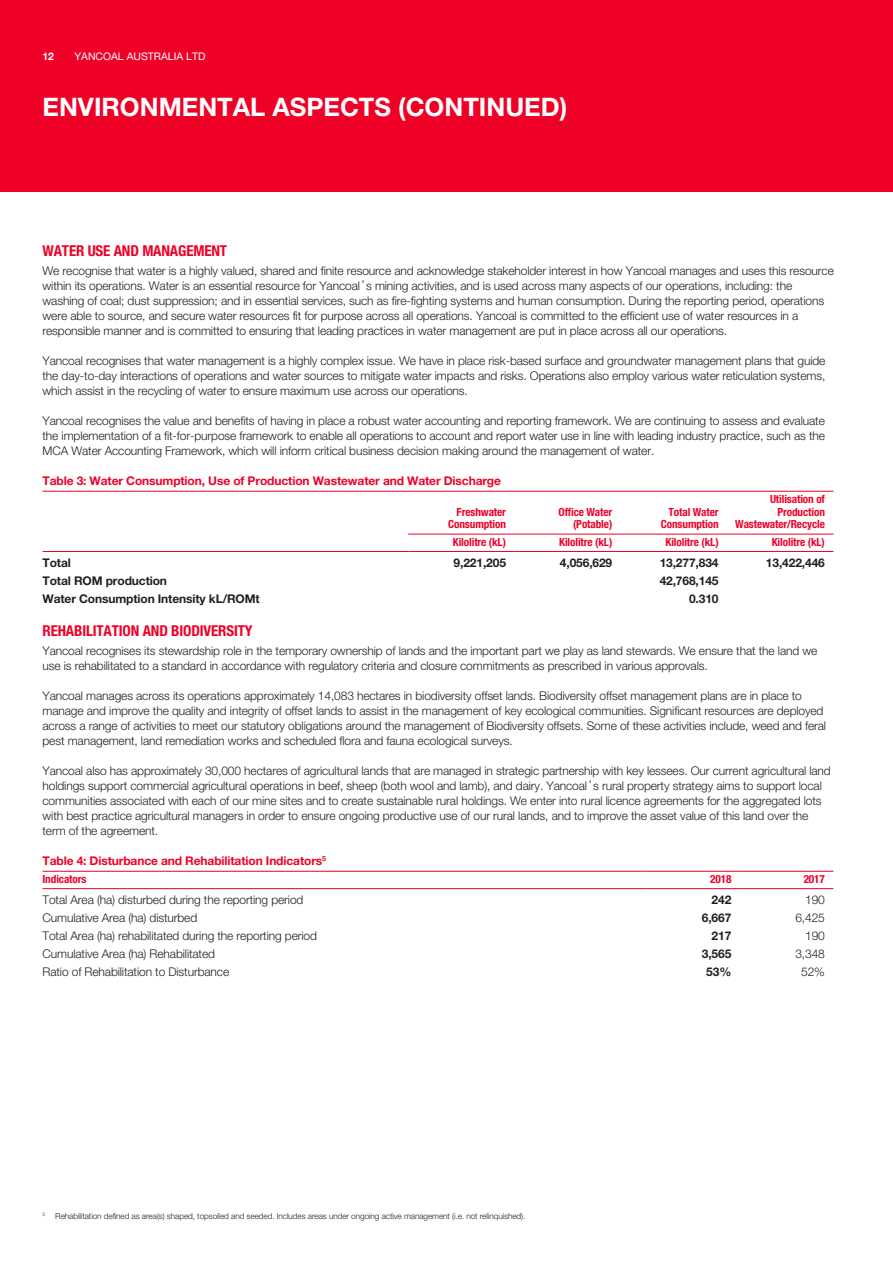
<style>
.page{position:relative;width:893px;height:1263px;background:#fff}
.page>*{position:absolute;margin:0;border:0;box-sizing:border-box;transform-origin:0 0}
.t1{font:700 25.5px "Helvetica Neue LT Std";color:#fff}
.t2{font:700 condensed 15px "Helvetica Neue LT Std";letter-spacing:-.01em;color:#ef0027}
.t3{font:300 12px/15px "Helvetica Neue LT Std";letter-spacing:-.01em;color:#231f20}
.t4{font:700 12px "Helvetica Neue LT Std";letter-spacing:-.01em;color:#231f20}
.t5{font:700 12px "Helvetica Neue LT Std";letter-spacing:-.01em;color:#ef0027}
.t6{font:700 condensed 11.25px/12.8px "Helvetica Neue LT Std";letter-spacing:-.01em;color:#ef0027;text-align:right}
.t7{font:10.5px "Helvetica Neue LT Std";color:#fff}
.t8{font:700 10.5px "Helvetica Neue LT Std";color:#fff}
.t9{font:300 8.25px "Helvetica Neue LT Std";letter-spacing:-.01em;color:#231f20}
</style>
<div class="page">
<div style="left:0;top:0;width:893px;height:191px;background:#ef0027"></div>
<hr style="left:43px;top:491px;width:365px;height:1px;background:#ef0027">
<hr style="left:408px;top:491px;width:106px;height:1px;background:#ef0027">
<hr style="left:514px;top:491px;width:107px;height:1px;background:#ef0027">
<hr style="left:621px;top:491px;width:106px;height:1px;background:#ef0027">
<hr style="left:727px;top:491px;width:106px;height:1px;background:#ef0027">
<hr style="left:408px;top:534px;width:106px;height:1px;background:#ef0027">
<hr style="left:514px;top:534px;width:107px;height:1px;background:#ef0027">
<hr style="left:621px;top:534px;width:106px;height:1px;background:#ef0027">
<hr style="left:727px;top:534px;width:106px;height:1px;background:#ef0027">
<hr style="left:43px;top:551px;width:365px;height:1px;background:#ef0027">
<hr style="left:408px;top:551px;width:106px;height:1px;background:#ef0027">
<hr style="left:514px;top:551px;width:107px;height:1px;background:#ef0027">
<hr style="left:621px;top:551px;width:106px;height:1px;background:#ef0027">
<hr style="left:727px;top:551px;width:106px;height:1px;background:#ef0027">
<hr style="left:43px;top:871px;width:603px;height:1px;background:#ef0027">
<hr style="left:646px;top:871px;width:94px;height:1px;background:#ef0027">
<hr style="left:740px;top:871px;width:93px;height:1px;background:#ef0027">
<hr style="left:43px;top:888px;width:603px;height:1px;background:#ef0027">
<hr style="left:646px;top:888px;width:94px;height:1px;background:#ef0027">
<hr style="left:740px;top:888px;width:93px;height:1px;background:#ef0027">
<p class="t8" style="left:43px;top:50px;width:13px">12</p>
<p class="t7" style="left:74px;top:50px;width:133px">YANCOAL AUSTRALIA LTD</p>
<h1 class="t1" style="left:43px;top:91px;width:526px">ENVIRONMENTAL ASPECTS (CONTINUED)</h1>
<p class="t2" style="left:43px;top:241px;width:186px">WATER USE AND MANAGEMENT</p>
<p class="t3" style="left:43px;top:263px;width:793px">We recognise that water is a highly valued, shared and finite resource and acknowledge stakeholder interest in how Yancoal manages and uses this resource within its operations. Water is an essential resource for Yancoal’s mining activities, and is used across many aspects of our operations, including: the washing of coal; dust suppression; and in essential services, such as fire-fighting systems and human consumption. During the reporting period, operations were able to source, and secure water resources fit for purpose across all operations. Yancoal is committed to the efficient use of water resources in a responsible manner and is committed to ensuring that leading practices in water management are put in place across all our operations.</p>
<p class="t3" style="left:43px;top:353px;width:784px;text-align:justify">Yancoal recognises that water management is a highly complex issue. We have in place risk-based surface and groundwater management plans that guide the day-to-day interactions of operations and water sources to mitigate water impacts and risks. Operations also employ various water reticulation systems, which assist in the recycling of water to ensure maximum use across our operations.</p>
<p class="t3" style="left:43px;top:413px;width:784px;text-align:justify">Yancoal recognises the value and benefits of having in place a robust water accounting and reporting framework. We are continuing to assess and evaluate the implementation of a fit-for-purpose framework to enable all operations to account and report water use in line with leading industry practice, such as the MCA Water Accounting Framework, which will inform critical business decision making around the management of water.</p>
<p class="t5" style="left:43px;top:473px;width:460px">Table 3: Water Consumption, Use of Production Wastewater and Water Discharge</p>
<p class="t6" style="left:448px;top:505px;width:59px">Freshwater<br>Consumption</p>
<p class="t6" style="left:559px;top:505px;width:55px">Office Water (Potable)</p>
<p class="t6" style="left:661px;top:505px;width:59px">Total Water<br>Consumption</p>
<p class="t6" style="left:735px;top:492px;width:91px">Utilisation of<br>Production<br>Wastewater/Recycle</p>
<p class="t6" style="left:453px;top:535px;width:55px">Kilolitre (kL)</p>
<p class="t6" style="left:559px;top:535px;width:55px">Kilolitre (kL)</p>
<p class="t6" style="left:665px;top:535px;width:55px">Kilolitre (kL)</p>
<p class="t6" style="left:772px;top:535px;width:55px">Kilolitre (kL)</p>
<p class="t4" style="left:43px;top:555px;width:30px">Total</p>
<p class="t4" style="left:454px;top:555px;width:54px">9,221,205</p>
<p class="t4" style="left:560px;top:555px;width:54px">4,056,629</p>
<p class="t4" style="left:660px;top:555px;width:60px">13,277,834</p>
<p class="t4" style="left:766px;top:555px;width:60px">13,422,446</p>
<p class="t4" style="left:43px;top:573px;width:126px">Total ROM production</p>
<p class="t4" style="left:660px;top:573px;width:60px">42,768,145</p>
<p class="t4" style="left:43px;top:591px;width:219px">Water Consumption Intensity kL/ROMt</p>
<p class="t4" style="left:689px;top:591px;width:31px">0.310</p>
<p class="t2" style="left:43px;top:621px;width:212px">REHABILITATION AND BIODIVERSITY</p>
<p class="t3" style="left:43px;top:643px;width:776px">Yancoal recognises its stewardship role in the temporary ownership of lands and the important part we play as land stewards. We ensure that the land we use is rehabilitated to a standard in accordance with regulatory criteria and closure commitments as prescribed in various approvals.</p>
<p class="t3" style="left:43px;top:688px;width:785px">Yancoal manages across its operations approximately 14,083 hectares in biodiversity offset lands. Biodiversity offset management plans are in place to manage and improve the quality and integrity of offset lands to assist in the management of key ecological communities. Significant resources are deployed across a range of activities to meet our statutory obligations around the management of Biodiversity offsets. Some of these activities include, weed and feral pest management, land remediation works and scheduled flora and fauna ecological surveys.</p>
<p class="t3" style="left:43px;top:763px;width:790px">Yancoal also has approximately 30,000 hectares of agricultural lands that are managed in strategic partnership with key lessees. Our current agricultural land holdings support commercial agricultural operations in beef, sheep (both wool and lamb), and dairy. Yancoal’s rural property strategy aims to support local communities associated with each of our mine sites and to create sustainable rural holdings. We enter into rural licence agreements for the aggregated lots with best practice agricultural managers in order to ensure ongoing productive use of our rural lands, and to improve the asset value of this land over the term of the agreement.</p>
<p class="t5" style="left:43px;top:853px;width:285px">Table 4: Disturbance and Rehabilitation Indicators<sup>5</sup></p>
<p class="t6" style="left:43px;top:872px;width:45px">Indicators</p>
<p class="t6" style="left:710px;top:872px;width:23px">2018</p>
<p class="t6" style="left:804px;top:872px;width:23px">2017</p>
<p class="t3" style="left:43px;top:892px;width:262px">Total Area (ha) disturbed during the reporting period</p>
<p class="t4" style="left:712px;top:892px;width:21px">242</p>
<p class="t3" style="left:805px;top:892px;width:21px">190</p>
<p class="t3" style="left:43px;top:910px;width:156px">Cumulative Area (ha) disturbed</p>
<p class="t4" style="left:702px;top:910px;width:31px">6,667</p>
<p class="t3" style="left:795px;top:910px;width:31px">6,425</p>
<p class="t3" style="left:43px;top:928px;width:276px">Total Area (ha) rehabilitated during the reporting period</p>
<p class="t4" style="left:712px;top:928px;width:21px">217</p>
<p class="t3" style="left:805px;top:928px;width:21px">190</p>
<p class="t3" style="left:43px;top:946px;width:174px">Cumulative Area (ha) Rehabilitated</p>
<p class="t4" style="left:702px;top:946px;width:31px">3,565</p>
<p class="t3" style="left:795px;top:946px;width:31px">3,348</p>
<p class="t3" style="left:43px;top:964px;width:188px">Ratio of Rehabilitation to Disturbance</p>
<p class="t4" style="left:706px;top:964px;width:27px">53%</p>
<p class="t3" style="left:801px;top:964px;width:25px">52%</p>
<p class="t9" style="left:43px;top:1211px;width:484px"><sup>5</sup> Rehabilitation defined as area(s) shaped, topsoiled and seeded. Includes areas under ongoing active management (i.e. not relinquished).</p>
</div>
